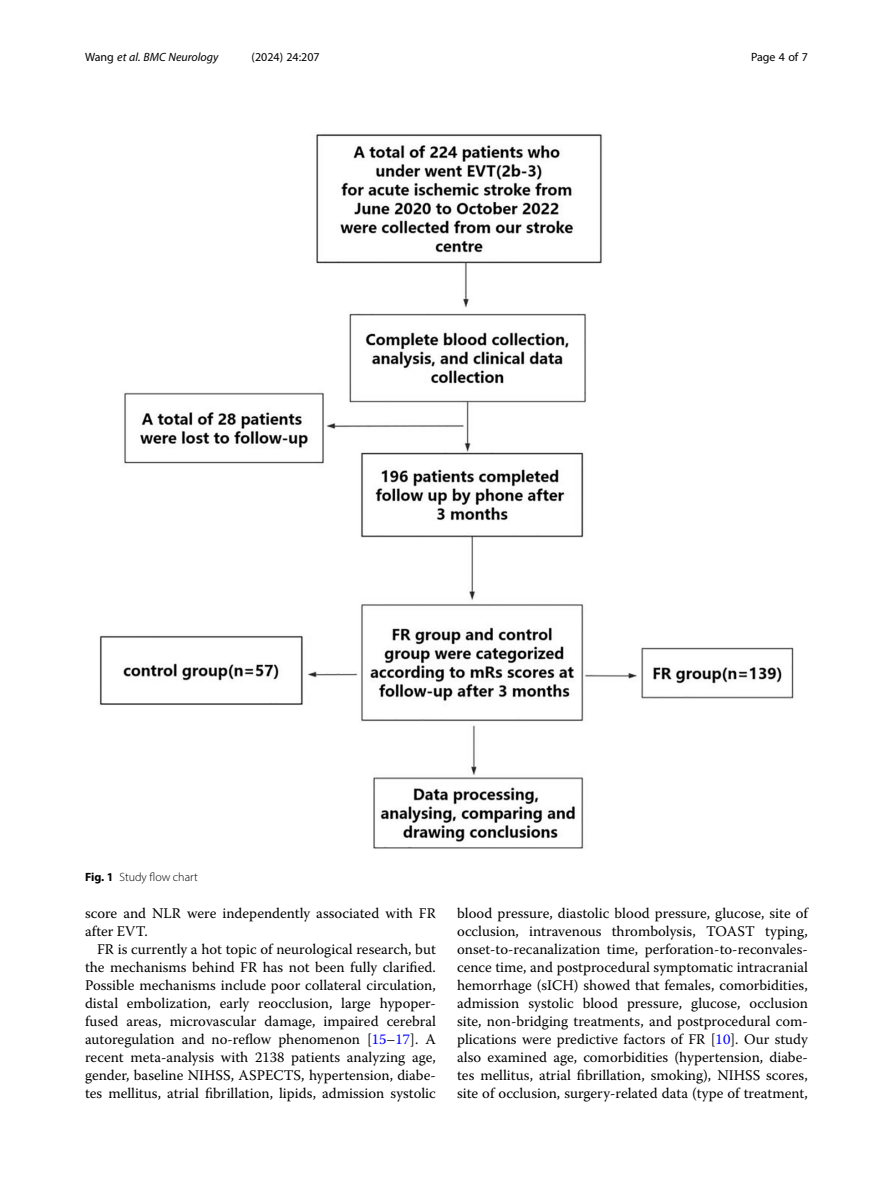
<style>
.page{position:relative;width:893px;height:1191px;background:#fff}
.page>*{position:absolute;margin:0;border:0;box-sizing:border-box;transform-origin:0 0}
.Body_Text_Indent{font:14.7px/18px "Warnock Pro";color:#000;text-align:justify}
.Body_Text{font:14.7px/18px "Warnock Pro";color:#000}
.t1{font:italic 12px "Myriad Pro";color:#000}
.t2{font:12px "Myriad Pro";color:#000}
.Figure_Caption{font:300 12px "Myriad Pro";color:#000}
.s1{font-style:normal}
.s2{font-weight:700}
.s3{color:#00f}
</style>
<div class="page">
<img style="left:99px;top:134px;width:695px;height:715px">
<p class="t1" style="left:85px;top:50px;width:135px"><span class="s1">Wang</span> et al. BMC Neurology</p>
<p class="t2" style="left:252px;top:50px;width:70px">(2024) 24:207</p>
<p class="t2" style="left:751px;top:50px;width:58px">Page 4 of 7</p>
<p class="Figure_Caption" style="left:85px;top:870px;width:114px"><span class="s2">Fig. 1</span> Study flow chart</p>
<p class="Body_Text" style="left:85px;top:904px;width:352px">score and NLR were independently associated with FR after EVT.</p>
<p class="Body_Text_Indent" style="left:85px;top:940px;width:352px;text-indent:12px">FR is currently a hot topic of neurological research, but the mechanisms behind FR has not been fully clarified.<br>Possible mechanisms include poor collateral circulation, distal embolization, early reocclusion, large hypoper&shy;fused areas, microvascular damage, impaired cerebral autoregulation and no-reflow phenomenon [<span class="s3">15</span>–<span class="s3">17</span>]. A recent meta-analysis with 2138 patients analyzing age, gender, baseline NIHSS, ASPECTS, hypertension, diabe&shy;tes mellitus, atrial fibrillation, lipids, admission systolic</p>
<p class="Body_Text_Indent" style="left:457px;top:904px;width:352px">blood pressure, diastolic blood pressure, glucose, site of occlusion, intravenous thrombolysis, TOAST typing, onset-to-recanalization time, perforation-to-reconvales&shy;cence time, and postprocedural symptomatic intracranial hemorrhage (sICH) showed that females, comorbidities, admission systolic blood pressure, glucose, occlusion site, non-bridging treatments, and postprocedural com&shy;plications were predictive factors of FR [<span class="s3">10</span>]. Our study also examined age, comorbidities (hypertension, diabe&shy;tes mellitus, atrial fibrillation, smoking), NIHSS scores, site of occlusion, surgery-related data (type of treatment,</p>
</div>
